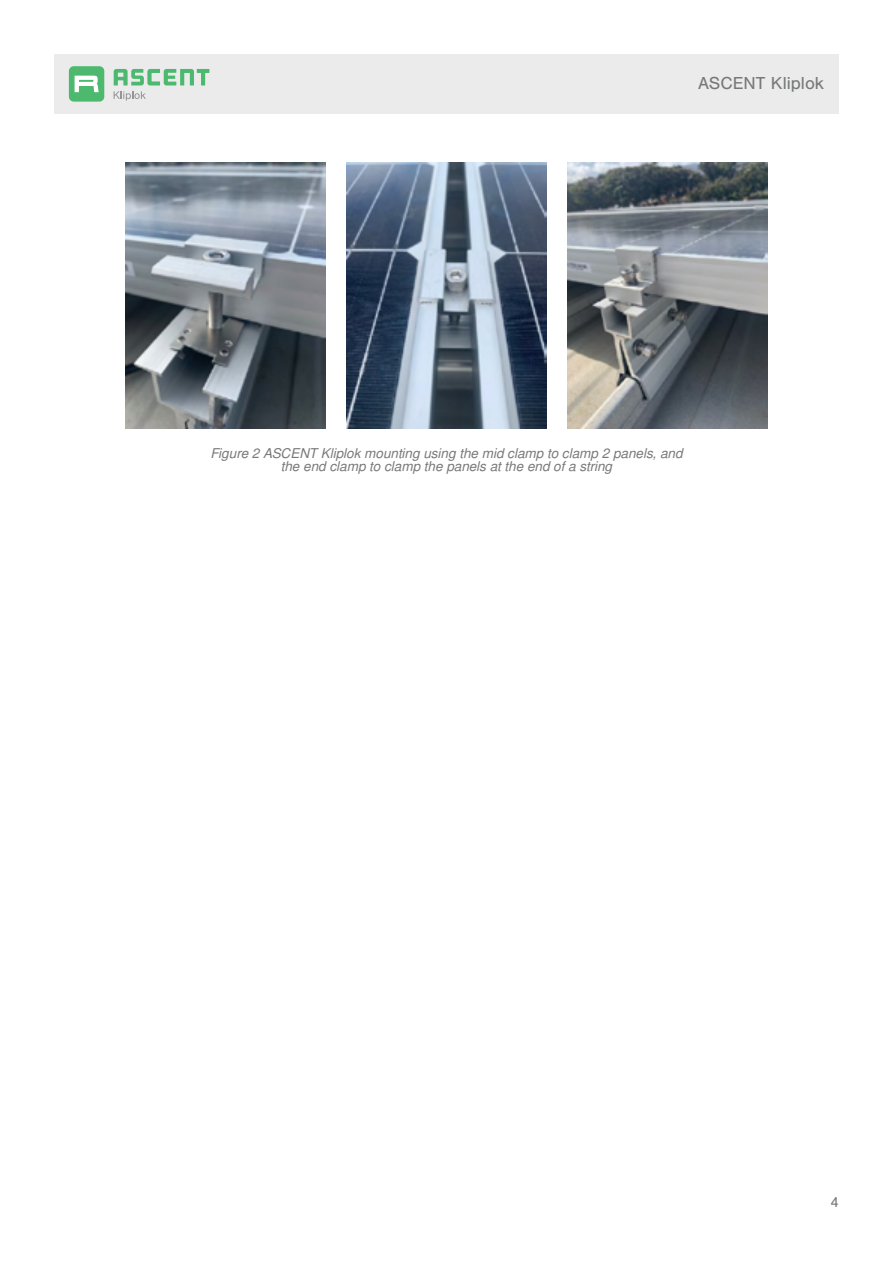
<style>
.page{position:relative;width:893px;height:1263px;background:#fff}
.page>*{position:absolute;margin:0;border:0;box-sizing:border-box;transform-origin:0 0}
.t1{font:18px "Nimbus San";color:#777878}
.t2{font:15px "Nimbus San";color:#777878}
.t3{font:italic 13.5px/13.5px "Nimbus San L";color:#777878;text-align:center}
</style>
<div class="page">
<div style="left:54px;top:54px;width:785px;height:59px;background:#ebebec"></div>
<div style="left:69px;top:66px;width:35px;height:35px;background:#4cb96e;border-radius:5px"></div>
<svg style="left:75px;top:76px;width:24px;height:16px"></svg>
<svg style="left:114px;top:69px;width:95px;height:16px"></svg>
<svg style="left:114px;top:91px;width:32px;height:10px"></svg>
<img style="left:125px;top:163px;width:200px;height:265px">
<img style="left:346px;top:163px;width:200px;height:265px">
<img style="left:568px;top:163px;width:200px;height:265px">
<h1 class="t1" style="left:698px;top:73px;width:128px">ASCENT Kliplok</h1>
<p class="t3" style="left:210px;top:446px;width:474px">Figure 2 ASCENT Kliplok mounting using the mid clamp to clamp 2 panels, and the end clamp to clamp the panels at the end of a string</p>
<p class="t2" style="left:831px;top:1194px;width:10px">4</p>
</div>
